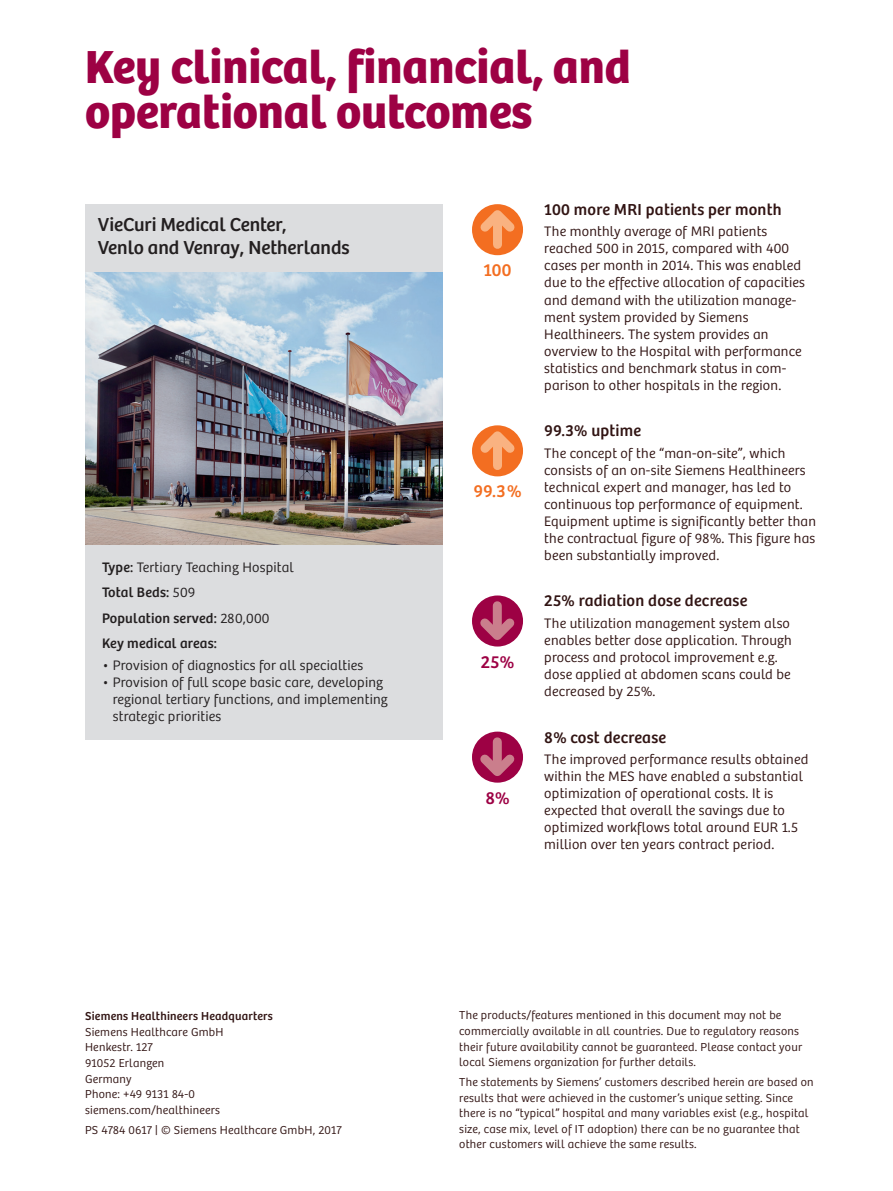
<style>
.page{position:relative;width:893px;height:1191px;background:#fff}
.page>*{position:absolute;margin:0;border:0;box-sizing:border-box;transform-origin:0 0}
.t1{font:48px/45px "Bree SH Headline Regular";color:#9d0144}
.t2{font:19.5px/23.4px "Bree SH Text Regular";color:#231f20}
.t3{font:18px "Bree SH Text Regular";color:#f36e21}
.t4{font:18px "Bree SH Text Regular";color:#9d0144}
.t5{font:16.5px "Bree SH Text Regular";letter-spacing:.015em;color:#311413}
.t6{font:14.25px/17px "Bree SH Text Light";letter-spacing:.015em;color:#311413}
.t7{font:14.25px/17px "Bree SH Text Light";letter-spacing:.015em;color:#231f20}
.t8{font:14.25px/25.5px "Bree SH Text Regular";letter-spacing:.015em;color:#231f20}
.t9{font:12px/15.6px "Bree SH Text Light";letter-spacing:.02em;color:#311413}
.t10{font:12px "Bree SH Text Regular";letter-spacing:.02em;color:#311413}
.s1{font-family:"Bree SH Text Regular"}
.s2{font-family:"Bree SH Text Light"}
</style>
<div class="page">
<div style="left:85px;top:204px;width:357px;height:68px;background:#dcdddf"></div>
<div style="left:85px;top:544px;width:357px;height:196px;background:#dcdddf"></div>
<img style="left:85px;top:272px;width:357px;height:272px">
<svg style="left:472px;top:731px;width:51px;height:51px"></svg>
<div style="left:493px;top:742px;width:9px;height:25px;background:#ca7e8c"></div>
<svg style="left:472px;top:746px;width:50px;height:37px"></svg>
<svg style="left:472px;top:595px;width:51px;height:51px"></svg>
<div style="left:493px;top:606px;width:9px;height:25px;background:#ca7e8c"></div>
<svg style="left:472px;top:610px;width:50px;height:37px"></svg>
<div style="left:472px;top:425px;width:51px;height:51px;background:#f36e21;border-radius:50%"></div>
<div style="left:493px;top:440px;width:9px;height:25px;background:#f9b281"></div>
<svg style="left:472px;top:425px;width:51px;height:36px"></svg>
<div style="left:472px;top:204px;width:51px;height:51px;background:#f36e21;border-radius:50%"></div>
<div style="left:493px;top:219px;width:9px;height:25px;background:#f9b281"></div>
<svg style="left:472px;top:204px;width:51px;height:36px"></svg>
<h1 class="t1" style="left:85px;top:45px;width:547px">Key clinical, financial, and operational outcomes</h1>
<h2 class="t2" style="left:98px;top:213px;width:253px">VieCuri Medical Center,<br>Venlo and Venray, Netherlands</h2>
<p class="t7" style="left:102px;top:558px;width:193px"><span class="s1">Type:</span> Tertiary Teaching Hospital</p>
<p class="t8" style="left:102px;top:580px;width:169px">Total Beds: <span class="s2">509<br></span>Population served: <span class="s2">280,000<br></span>Key medical areas:</p>
<p class="t7" style="left:102px;top:656px;width:263px">• Provision of diagnostics for all specialties</p>
<p class="t7" style="left:113px;top:673px;width:276px;text-indent:-11px">• Provision of full scope basic care, developing regional tertiary functions, and implementing strategic priorities</p>
<p class="t10" style="left:85px;top:1009px;width:189px">Siemens Healthineers Headquarters</p>
<p class="t9" style="left:85px;top:1024px;width:140px">Siemens Healthcare GmbH<br>Henkestr. 127<br>91052 Erlangen<br>Germany<br>Phone: +49 9131 84-0 siemens.com/healthineers</p>
<p class="t9" style="left:85px;top:1122px;width:258px">PS 4784 0617 | © Siemens Healthcare GmbH, 2017</p>
<p class="t3" style="left:483px;top:259px;width:30px">100</p>
<p class="t3" style="left:473px;top:480px;width:50px">99.3%</p>
<p class="t4" style="left:481px;top:651px;width:35px">25%</p>
<p class="t4" style="left:485px;top:787px;width:26px">8%</p>
<p class="t5" style="left:544px;top:200px;width:239px">100 more MRI patients per month</p>
<p class="t6" style="left:544px;top:223px;width:262px">The monthly average of MRI patients reached 500 in 2015, compared with 400 cases per month in 2014. This was enabled due to the effective allocation of capacities and demand with the utilization manage&shy;ment system provided by Siemens Healthineers. The system provides an overview to the Hospital with performance statistics and benchmark status in com&shy;parison to other hospitals in the region.</p>
<p class="t5" style="left:544px;top:421px;width:98px">99.3% uptime</p>
<p class="t6" style="left:544px;top:444px;width:273px">The concept of the “man-on-site”, which consists of an on-site Siemens Healthineers technical expert and manager, has led to continuous top performance of equipment.<br>Equipment uptime is significantly better than the contractual figure of 98%. This figure has been substantially improved.</p>
<p class="t5" style="left:544px;top:591px;width:204px">25% radiation dose decrease</p>
<p class="t6" style="left:544px;top:614px;width:249px">The utilization management system also enables better dose application. Through process and protocol improvement e.g. dose applied at abdomen scans could be decreased by 25%.</p>
<p class="t5" style="left:544px;top:727px;width:123px">8% cost decrease</p>
<p class="t6" style="left:544px;top:751px;width:266px">The improved performance results obtained within the MES have enabled a substantial optimization of operational costs. It is expected that overall the savings due to optimized workflows total around EUR 1.5 million over ten years contract period.</p>
<p class="t9" style="left:459px;top:1007px;width:344px">The products/features mentioned in this document may not be commercially available in all countries. Due to regulatory reasons their future availability cannot be guaranteed. Please contact your local Siemens organization for further details.</p>
<p class="t9" style="left:459px;top:1074px;width:356px">The statements by Siemens’ customers described herein are based on results that were achieved in the customer’s unique setting. Since there is no “typical” hospital and many variables exist (e.g., hospital size, case mix, level of IT adoption) there can be no guarantee that other customers will achieve the same results.</p>
</div>
